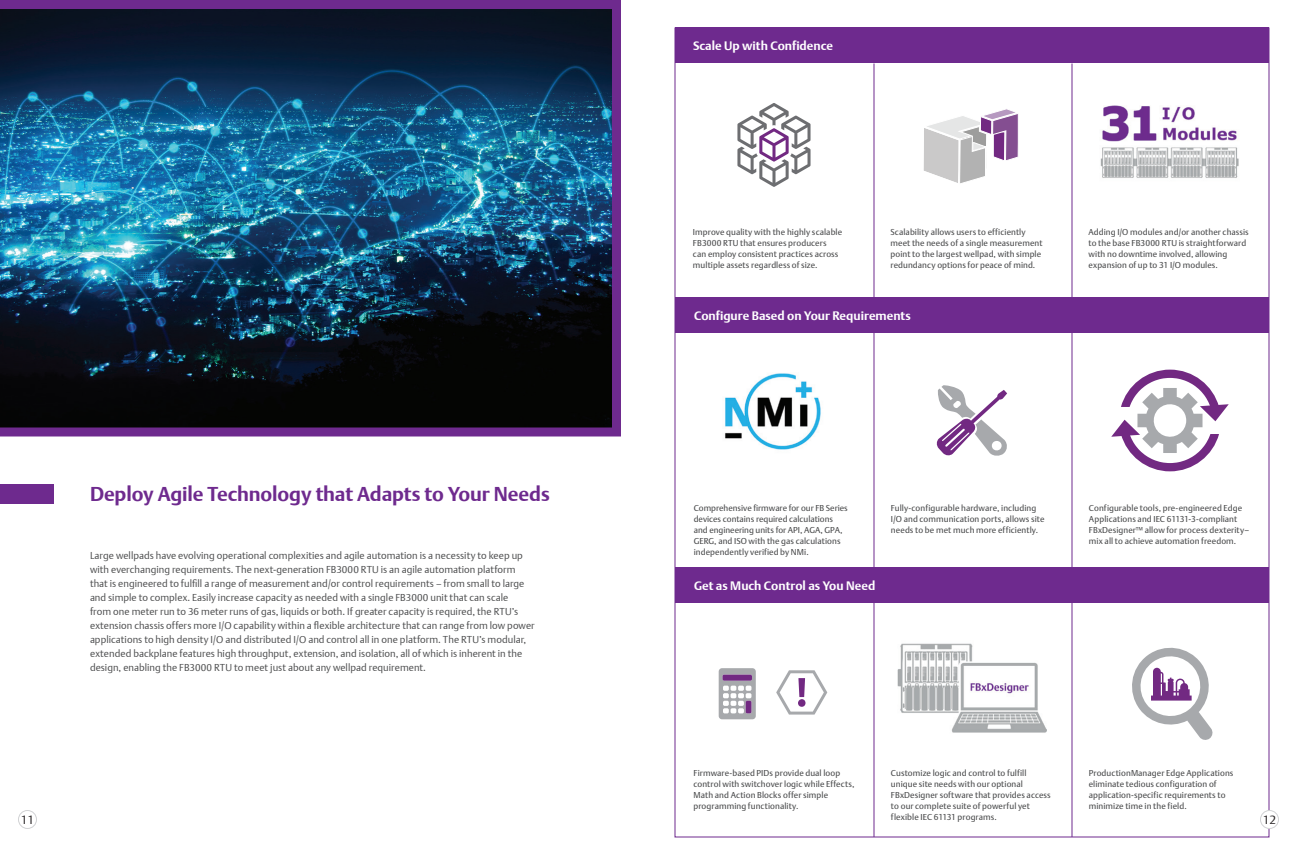
<style>
.page{position:relative;width:1296px;height:864px;background:#fff}
.page>*{position:absolute;margin:0;border:0;box-sizing:border-box;transform-origin:0 0}
.t1{font:700 20px "DTL Argo T";letter-spacing:-.005em;color:#6e2a8e}
.t2{font:700 12.2px "DTL Argo T";color:#fff}
.t3{font:12px "DTL Argo T Light";color:#231f20}
.t4{font:10px/14px "DTL Argo T Light";letter-spacing:.005em;color:#4b4c4d}
.t5{font:8.5px/11px "DTL Argo T";letter-spacing:.01em;color:#4b4c4d}
</style>
<div class="page">
<svg style="left:923px;top:109px;width:96px;height:75px"></svg>
<div style="left:676px;top:28px;width:594px;height:36px;background:#6e2a8e"></div>
<div style="left:676px;top:298px;width:594px;height:36px;background:#6e2a8e"></div>
<div style="left:676px;top:568px;width:594px;height:36px;background:#6e2a8e"></div>
<hr style="left:874px;top:64px;width:1px;height:773px;background:#6e2a8e">
<hr style="left:1072px;top:64px;width:1px;height:773px;background:#6e2a8e">
<svg style="left:737px;top:103px;width:74px;height:84px"></svg>
<svg style="left:719px;top:668px;width:37px;height:51px"></svg>
<div style="left:746px;top:701px;width:5px;height:12px;background:#722982;border-radius:2px"></div>
<div style="left:722px;top:675px;width:30px;height:6px;background:#722982;border-radius:2px"></div>
<svg style="left:776px;top:670px;width:51px;height:45px"></svg>
<div style="left:0;top:484px;width:54px;height:19px;background:#6e2a8e"></div>
<img style="left:0;top:0;width:621px;height:436px">
<svg style="left:936px;top:385px;width:71px;height:71px"></svg>
<svg style="left:1111px;top:370px;width:118px;height:101px"></svg>
<svg style="left:1132px;top:647px;width:81px;height:93px"></svg>
<img style="left:725px;top:373px;width:96px;height:77px">
<img style="left:1100px;top:105px;width:139px;height:73px">
<img style="left:898px;top:643px;width:148px;height:90px">
<div style="left:1260px;top:810px;width:19px;height:19px;border:1px solid #d1d2d4;border-radius:50%"></div>
<div style="left:18px;top:810px;width:19px;height:19px;border:1px solid #d1d2d4;border-radius:50%"></div>
<h1 class="t1" style="left:90px;top:482px;width:461px">Deploy Agile Technology that Adapts to Your Needs</h1>
<p class="t4" style="left:90px;top:548px;width:446px">Large wellpads have evolving operational complexities and agile automation is a necessity to keep up with everchanging requirements. The next-generation FB3000 RTU is an agile automation platform that is engineered to fulfill a range of measurement and/or control requirements – from small to large and simple to complex. Easily increase capacity as needed with a single FB3000 unit that can scale<br>from one meter run to 36 meter runs of gas, liquids or both. If greater capacity is required, the RTU’s extension chassis offers more I/O capability within a flexible architecture that can range from low power applications to high density I/O and distributed I/O and control all in one platform. The RTU’s modular, extended backplane features high throughput, extension, and isolation, all of which is inherent in the design, enabling the FB3000 RTU to meet just about any wellpad requirement.</p>
<h2 class="t2" style="left:693px;top:39px;width:142px">Scale Up with Confidence</h2>
<p class="t5" style="left:693px;top:226px;width:151px">Improve quality with the highly scalable FB3000 RTU that ensures producers<br>can employ consistent practices across multiple assets regardless of size.</p>
<p class="t5" style="left:890px;top:226px;width:154px">Scalability allows users to efficiently meet the needs of a single measurement point to the largest wellpad, with simple redundancy options for peace of mind.</p>
<h2 class="t2" style="left:694px;top:309px;width:218px">Configure Based on Your Requirements</h2>
<p class="t5" style="left:1088px;top:226px;width:162px">Adding I/O modules and/or another chassis to the base FB3000 RTU is straightforward with no downtime involved, allowing expansion of up to 31 I/O modules.</p>
<p class="t5" style="left:694px;top:503px;width:156px">Comprehensive firmware for our FB Series devices contains required calculations and engineering units for API, AGA, GPA, GERG, and ISO with the gas calculations independently verified by NMi.</p>
<h2 class="t2" style="left:694px;top:579px;width:183px">Get as Much Control as You Need</h2>
<p class="t5" style="left:891px;top:502px;width:155px">Fully-configurable hardware, including<br>I/O and communication ports, allows site needs to be met much more efficiently.</p>
<p class="t5" style="left:1089px;top:502px;width:162px">Configurable tools, pre-engineered Edge Applications and IEC 61131-3-compliant FBxDesigner™ allow for process dexterity– mix all to achieve automation freedom.</p>
<p class="t5" style="left:891px;top:767px;width:161px">Customize logic and control to fulfill unique site needs with our optional FBxDesigner software that provides access to our complete suite of powerful yet flexible IEC 61131 programs.</p>
<p class="t5" style="left:694px;top:767px;width:162px">Firmware-based PIDs provide dual loop control with switchover logic while Effects, Math and Action Blocks offer simple programming functionality.</p>
<p class="t5" style="left:1089px;top:767px;width:146px">ProductionManager Edge Applications eliminate tedious configuration of application-specific requirements to minimize time in the field.</p>
<h3 class="t3" style="left:21px;top:813px;width:15px">11</h3>
<h3 class="t3" style="left:1263px;top:813px;width:15px">12</h3>
</div>
